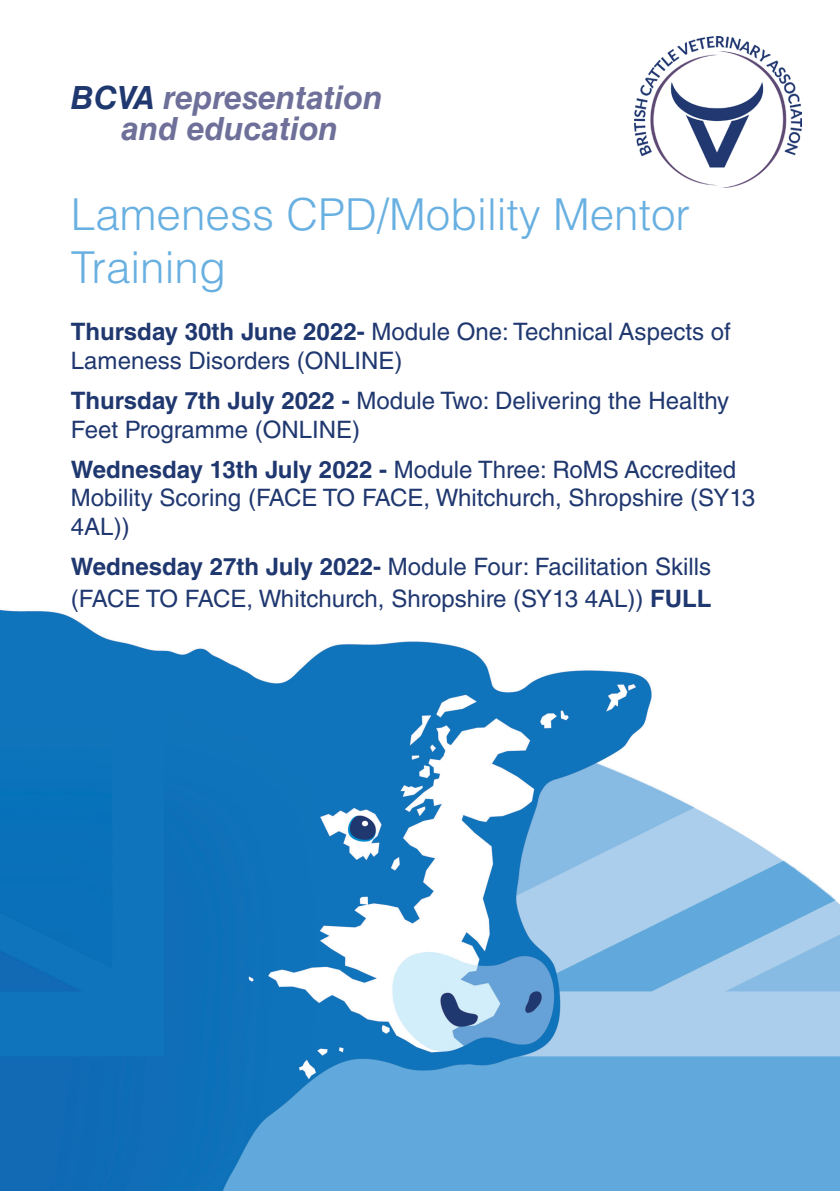
<style>
.page{position:relative;width:840px;height:1191px;background:#fff}
.page>*{position:absolute;margin:0;border:0;box-sizing:border-box;transform-origin:0 0}
.t1{font:300 44px/52.8px "Helvetica LT Std";color:#68b0e1}
.t2{font:italic 700 32px "Helvetica LT Std";color:#6e7099}
.t3{font:24px/28.8px "Helvetica LT Std";color:#203870}
.s1{color:#203870}
.s2{font-weight:700}
</style>
<div class="page">
<img style="left:0;top:111px;width:839px;height:1080px">
<img style="left:633px;top:37px;width:168px;height:150px">
<p class="t2" style="left:71px;top:78px;width:313px"><span class="s1">BCVA</span> representation</p>
<p class="t2" style="left:121px;top:109px;width:218px">and education</p>
<p class="t1" style="left:71px;top:188px;width:620px">Lameness CPD/Mobility Mentor<br>Training</p>
<p class="t3" style="left:71px;top:317px;width:661px"><span class="s2">Thursday 30th June 2022-</span> Module One: Technical Aspects of<br>Lameness Disorders (ONLINE)</p>
<p class="t3" style="left:71px;top:386px;width:659px"><span class="s2">Thursday 7th July 2022 -</span> Module Two: Delivering the Healthy<br>Feet Programme (ONLINE)</p>
<p class="t3" style="left:71px;top:455px;width:685px"><span class="s2">Wednesday 13th July 2022 -</span> Module Three: RoMS Accredited<br>Mobility Scoring (FACE TO FACE, Whitchurch, Shropshire (SY13<br>4AL))</p>
<p class="t3" style="left:71px;top:551px;width:641px;line-height:31.2px"><span class="s2">Wednesday 27th July 2022-</span> Module Four: Facilitation Skills (FACE TO FACE, Whitchurch, Shropshire (SY13 4AL)) <span class="s2">FULL</span></p>
</div>
